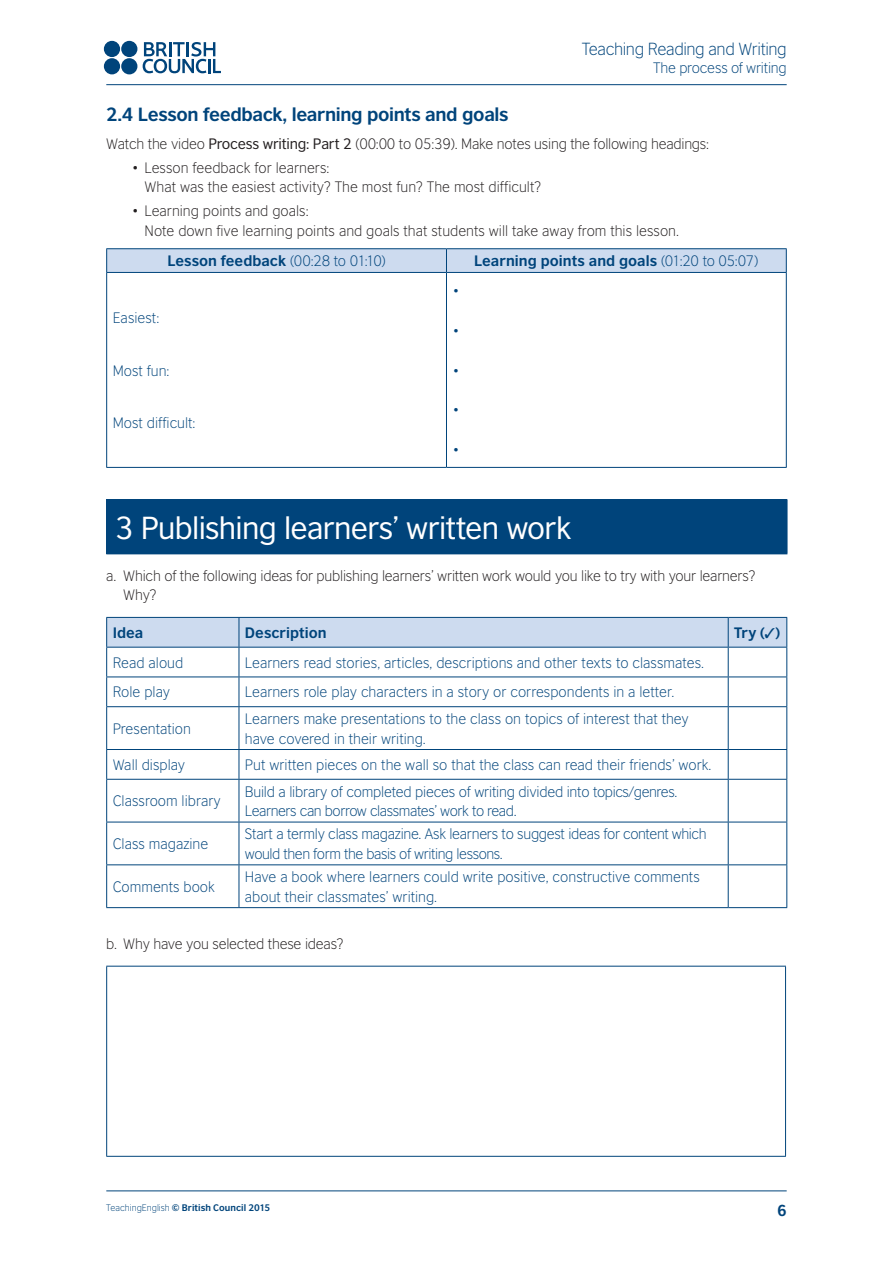
<style>
.page{position:relative;width:893px;height:1263px;background:#fff}
.page>*{position:absolute;margin:0;border:0;box-sizing:border-box;transform-origin:0 0}
.HEAD_A_20_22{font:30px "British Council Sans";letter-spacing:-.02em;color:#fff}
._3_00_HEAD_C_12_13{font:700 18px "British Council Sans";letter-spacing:-.02em;color:#00447b}
.t1{font:300 16.5px "British Council Sans";letter-spacing:-.02em;color:#00447b}
.t2{font:700 15px "British Council Sans";color:#00447b}
._6_01_BLUE_BODY_LIGH{font:300 14.25px/19.5px "British Council Sans";color:#00447b}
._4_03_BODY_INDENT_9{font:300 14.25px/19.5px "British Council Sans";letter-spacing:-.015em;color:#231f20}
._6_01_BLUE_BODY_LIGH-2{font:300 14.25px/19.5px "British Council Sans";letter-spacing:-.03em;color:#00447b}
._6_01_BLUE_BODY_LIGH-3{font:300 14.25px/19.5px "British Council Sans";letter-spacing:-.02em;color:#00447b}
._6_00_BLUE_BOLD_9_5{font:700 14.25px "British Council Sans";letter-spacing:.005em;color:#00447b}
.t3{font:14.25px "British Council Sans";color:#00447b}
.t4{font:700 9px "British Council Sans";letter-spacing:.005em;color:#00447b}
.s1{font-weight:400}
.s2{font-weight:300}
</style>
<div class="page">
<svg style="left:107px;top:273px;width:679px;height:194px"></svg>
<hr style="left:106px;top:248px;width:340px;height:1px;background:#00447b">
<hr style="left:446px;top:248px;width:341px;height:1px;background:#00447b">
<svg style="left:106px;top:249px;width:681px;height:23px;background:#c9d8ed"></svg>
<hr style="left:106px;top:272px;width:340px;height:1px;background:#00447b">
<hr style="left:106px;top:273px;width:1px;height:194px;background:#00447b">
<hr style="left:446px;top:272px;width:341px;height:1px;background:#00447b">
<hr style="left:446px;top:273px;width:1px;height:194px;background:#00447b">
<hr style="left:786px;top:273px;width:1px;height:194px;background:#00447b">
<hr style="left:106px;top:467px;width:340px;height:1px;background:#00447b">
<hr style="left:446px;top:467px;width:341px;height:1px;background:#00447b">
<div style="left:107px;top:500px;width:680px;height:54px;background:#00447b"></div>
<hr style="left:106px;top:499px;width:681px;height:1px;background:#00447b">
<hr style="left:106px;top:500px;width:1px;height:53px;background:#00447b">
<hr style="left:787px;top:500px;width:1px;height:53px;background:#00447b">
<hr style="left:106px;top:553px;width:681px;height:1px;background:#00447b">
<svg style="left:107px;top:707px;width:679px;height:200px"></svg>
<hr style="left:106px;top:706px;width:133px;height:1px;background:#00447b">
<hr style="left:106px;top:707px;width:1px;height:42px;background:#00447b">
<hr style="left:239px;top:706px;width:489px;height:1px;background:#00447b">
<hr style="left:239px;top:707px;width:1px;height:42px;background:#00447b">
<hr style="left:728px;top:706px;width:59px;height:1px;background:#00447b">
<hr style="left:728px;top:707px;width:1px;height:42px;background:#00447b">
<hr style="left:786px;top:707px;width:1px;height:42px;background:#00447b">
<hr style="left:106px;top:749px;width:133px;height:1px;background:#00447b">
<svg style="left:106px;top:750px;width:1px;height:29px"></svg>
<hr style="left:239px;top:749px;width:489px;height:1px;background:#00447b">
<svg style="left:239px;top:750px;width:1px;height:29px"></svg>
<hr style="left:728px;top:749px;width:59px;height:1px;background:#00447b">
<svg style="left:728px;top:750px;width:1px;height:29px"></svg>
<svg style="left:786px;top:750px;width:1px;height:29px"></svg>
<hr style="left:106px;top:779px;width:133px;height:1px;background:#00447b">
<hr style="left:106px;top:780px;width:1px;height:42px;background:#00447b">
<hr style="left:239px;top:779px;width:489px;height:1px;background:#00447b">
<hr style="left:239px;top:780px;width:1px;height:42px;background:#00447b">
<hr style="left:728px;top:779px;width:59px;height:1px;background:#00447b">
<hr style="left:728px;top:780px;width:1px;height:42px;background:#00447b">
<hr style="left:786px;top:780px;width:1px;height:42px;background:#00447b">
<hr style="left:106px;top:822px;width:133px;height:1px;background:#00447b">
<hr style="left:106px;top:822px;width:1px;height:42px;background:#00447b">
<hr style="left:239px;top:822px;width:489px;height:1px;background:#00447b">
<hr style="left:239px;top:822px;width:1px;height:42px;background:#00447b">
<hr style="left:728px;top:822px;width:59px;height:1px;background:#00447b">
<hr style="left:728px;top:822px;width:1px;height:42px;background:#00447b">
<hr style="left:786px;top:822px;width:1px;height:42px;background:#00447b">
<hr style="left:106px;top:864px;width:133px;height:1px;background:#00447b">
<hr style="left:106px;top:865px;width:1px;height:42px;background:#00447b">
<hr style="left:239px;top:864px;width:489px;height:1px;background:#00447b">
<hr style="left:239px;top:865px;width:1px;height:42px;background:#00447b">
<hr style="left:728px;top:864px;width:59px;height:1px;background:#00447b">
<hr style="left:728px;top:865px;width:1px;height:42px;background:#00447b">
<hr style="left:786px;top:865px;width:1px;height:42px;background:#00447b">
<hr style="left:106px;top:907px;width:133px;height:1px;background:#00447b">
<hr style="left:239px;top:907px;width:489px;height:1px;background:#00447b">
<hr style="left:728px;top:907px;width:59px;height:1px;background:#00447b">
<svg style="left:106px;top:617px;width:681px;height:89px"></svg>
<hr style="left:106px;top:647px;width:133px;height:1px;background:#00447b">
<hr style="left:239px;top:617px;width:489px;height:1px;background:#00447b">
<hr style="left:728px;top:617px;width:59px;height:1px;background:#00447b">
<hr style="left:239px;top:647px;width:489px;height:1px;background:#00447b">
<hr style="left:728px;top:647px;width:59px;height:1px;background:#00447b">
<hr style="left:106px;top:966px;width:680px;height:1px;background:#00447b">
<hr style="left:106px;top:966px;width:1px;height:190px;background:#00447b">
<hr style="left:785px;top:966px;width:1px;height:190px;background:#00447b">
<hr style="left:106px;top:1156px;width:680px;height:1px;background:#00447b">
<hr style="left:106px;top:84px;width:681px;height:1px;background:#00447b">
<svg style="left:143px;top:42px;width:78px;height:31px"></svg>
<div style="left:104px;top:41px;width:16px;height:16px;background:#00447b;border-radius:50%"></div>
<div style="left:121px;top:41px;width:16px;height:16px;background:#00447b;border-radius:50%"></div>
<div style="left:104px;top:58px;width:16px;height:16px;background:#00447b;border-radius:50%"></div>
<div style="left:121px;top:58px;width:16px;height:16px;background:#00447b;border-radius:50%"></div>
<hr style="left:106px;top:1190px;width:681px;height:1px;background:#00447b">
<p class="t1" style="left:582px;top:40px;width:206px">Teaching Reading and Writing</p>
<p class="_6_01_BLUE_BODY_LIGH" style="left:653px;top:58px;width:135px">The process of writing</p>
<p class="_3_00_HEAD_C_12_13" style="left:106px;top:103px;width:404px">2.4 Lesson feedback, learning points and goals</p>
<p class="_4_03_BODY_INDENT_9" style="left:106px;top:134px;width:604px">Watch the video <span class="s1">Process writing: Part 2</span> (00:00 to 05:39). Make notes using the following headings:</p>
<p class="_4_03_BODY_INDENT_9" style="left:145px;top:158px;width:398px;text-indent:-13px">• Lesson feedback for learners:<br>What was the easiest activity? The most fun? The most difficult?</p>
<p class="_4_03_BODY_INDENT_9" style="left:145px;top:201px;width:536px;text-indent:-13px">• Learning points and goals:<br>Note down five learning points and goals that students will take away from this lesson.</p>
<p class="_6_00_BLUE_BOLD_9_5" style="left:167px;top:252px;width:220px">Lesson feedback <span class="s2">(00:28 to 01:10)</span></p>
<p class="_6_00_BLUE_BOLD_9_5" style="left:474px;top:252px;width:286px">Learning points and goals <span class="s2">(01:20 to 05:07)</span></p>
<p class="_6_01_BLUE_BODY_LIGH" style="left:113px;top:308px;width:48px">Easiest:</p>
<p class="_6_01_BLUE_BODY_LIGH" style="left:113px;top:361px;width:58px">Most fun:</p>
<p class="_6_01_BLUE_BODY_LIGH" style="left:113px;top:413px;width:84px">Most difficult:</p>
<p class="t3" style="left:452px;top:282px;width:9px">•</p>
<p class="t3" style="left:452px;top:322px;width:9px">•</p>
<p class="t3" style="left:452px;top:362px;width:9px">•</p>
<p class="t3" style="left:452px;top:402px;width:9px">•</p>
<p class="t3" style="left:452px;top:441px;width:9px">•</p>
<p class="HEAD_A_20_22" style="left:115px;top:510px;width:458px">3 Publishing learners’ written work</p>
<p class="_4_03_BODY_INDENT_9" style="left:123px;top:566px;width:634px;text-indent:-17px">a. Which of the following ideas for publishing learners’ written work would you like to try with your learners?<br>Why?</p>
<p class="_6_00_BLUE_BOLD_9_5" style="left:113px;top:624px;width:32px">Idea</p>
<p class="_6_00_BLUE_BOLD_9_5" style="left:245px;top:624px;width:83px">Description</p>
<p class="_6_00_BLUE_BOLD_9_5" style="left:734px;top:624px;width:48px">Try (✓)</p>
<p class="_6_01_BLUE_BODY_LIGH" style="left:113px;top:653px;width:72px">Read aloud</p>
<p class="_6_01_BLUE_BODY_LIGH" style="left:245px;top:653px;width:461px">Learners read stories, articles, descriptions and other texts to classmates.</p>
<p class="_6_01_BLUE_BODY_LIGH" style="left:113px;top:682px;width:59px">Role play</p>
<p class="_6_01_BLUE_BODY_LIGH" style="left:245px;top:682px;width:431px">Learners role play characters in a story or correspondents in a letter.</p>
<p class="_6_01_BLUE_BODY_LIGH" style="left:113px;top:719px;width:80px">Presentation</p>
<p class="_6_01_BLUE_BODY_LIGH" style="left:245px;top:709px;width:445px">Learners make presentations to the class on topics of interest that they have covered in their writing.</p>
<p class="_6_01_BLUE_BODY_LIGH" style="left:113px;top:755px;width:74px">Wall display</p>
<p class="_6_01_BLUE_BODY_LIGH" style="left:245px;top:755px;width:468px">Put written pieces on the wall so that the class can read their friends’ work.</p>
<p class="_6_01_BLUE_BODY_LIGH" style="left:113px;top:791px;width:110px">Classroom library</p>
<p class="_6_01_BLUE_BODY_LIGH-3" style="left:245px;top:782px;width:434px">Build a library of completed pieces of writing divided into topics/genres.<br>Learners can borrow classmates’ work to read.</p>
<p class="_6_01_BLUE_BODY_LIGH" style="left:113px;top:834px;width:97px">Class magazine</p>
<p class="_6_01_BLUE_BODY_LIGH-2" style="left:245px;top:824px;width:463px">Start a termly class magazine. Ask learners to suggest ideas for content which would then form the basis of writing lessons.</p>
<p class="_6_01_BLUE_BODY_LIGH" style="left:113px;top:877px;width:104px">Comments book</p>
<p class="_6_01_BLUE_BODY_LIGH" style="left:245px;top:867px;width:456px">Have a book where learners could write positive, constructive comments about their classmates’ writing.</p>
<p class="_4_03_BODY_INDENT_9" style="left:106px;top:934px;width:239px">b. Why have you selected these ideas?</p>
<p class="t4" style="left:106px;top:1202px;width:165px"><span class="s2">TeachingEnglish</span> © British Council 2015</p>
<p class="t2" style="left:777px;top:1201px;width:11px">6</p>
</div>
